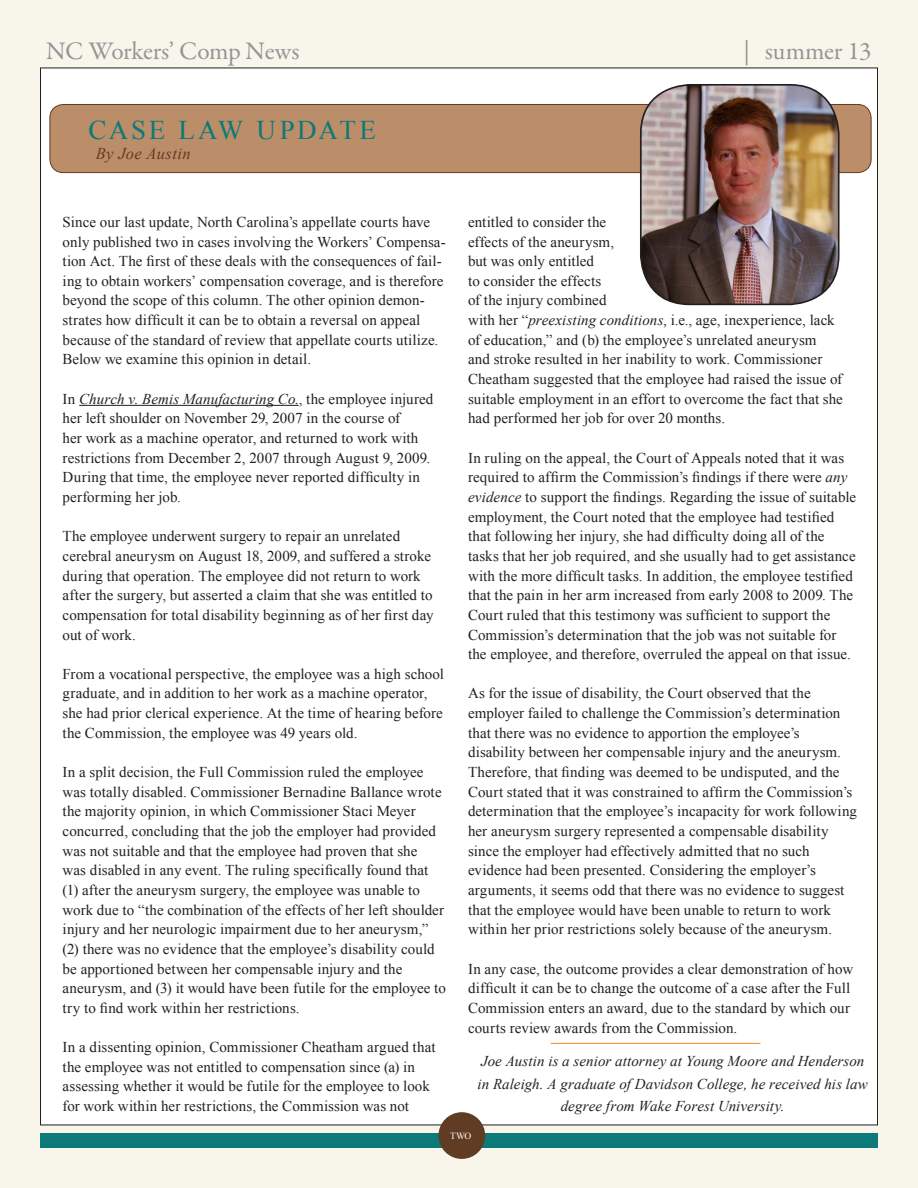
<style>
.page{position:relative;width:918px;height:1188px;background:#f8f6ea}
.page>*{position:absolute;margin:0;border:0;box-sizing:border-box;transform-origin:0 0}
.t1{font:27px "Times New Roman";letter-spacing:.095em;color:#0b7a78}
.folio{font:25.5px "Garamond Premr Pro";letter-spacing:-.02em;color:#939598}
.t2{font:italic 16.5px "Times New Roman";letter-spacing:.02em;color:#613c24}
.body{font:15px/19.6px "Times New Roman";letter-spacing:.005em;color:#231f20}
.body-2{font:italic 15px/22.5px "Times New Roman";letter-spacing:.005em;color:#231f20;text-align:center}
.t3{font:9.45px "Times New Roman";color:#fff}
.s1{font-style:italic}
</style>
<div class="page">
<div style="left:40px;top:68px;width:838px;height:1057px;background:#fff"></div>
<div style="left:50px;top:104px;width:821px;height:69px;background:#bb8d69;border-radius:14px"></div>
<div style="left:50px;top:104px;width:822px;height:69px;border:1px solid #613c24;border-radius:14px"></div>
<div style="left:40px;top:1133px;width:838px;height:15px;background:#0b7a78"></div>
<div style="left:438px;top:1112px;width:47px;height:47px;background:#613c24;border-radius:50%"></div>
<hr style="left:79px;top:405px;width:220px;height:1px;background:#231f20">
<img style="left:641px;top:85px;width:198px;height:219px">
<div style="left:640px;top:84px;width:200px;height:221px;border:2px solid #231f20;border-radius:49px"></div>
<hr style="left:551px;top:1043px;width:210px;height:1px;background:#f69733">
<p class="folio" style="left:46px;top:36px;width:255px">NC Workers’ Comp News</p>
<p class="folio" style="left:743px;top:36px;width:130px">| summer 13</p>
<p class="t1" style="left:88px;top:112px;width:289px">CASE LAW UPDATE</p>
<p class="t2" style="left:96px;top:142px;width:96px">By Joe Austin</p>
<p class="body" style="left:63px;top:212px;width:385px">Since our last update, North Carolina’s appellate courts have only published two in cases involving the Workers’ Compensa&shy;tion Act. The first of these deals with the consequences of fail&shy;ing to obtain workers’ compensation coverage, and is therefore beyond the scope of this column. The other opinion demon&shy;strates how difficult it can be to obtain a reversal on appeal because of the standard of review that appellate courts utilize.<br>Below we examine this opinion in detail.</p>
<p class="body" style="left:63px;top:389px;width:372px">In <span class="s1">Church v. Bemis Manufacturing Co.</span>, the employee injured her left shoulder on November 29, 2007 in the course of<br>her work as a machine operator, and returned to work with restrictions from December 2, 2007 through August 9, 2009.<br>During that time, the employee never reported difficulty in performing her job.</p>
<p class="body" style="left:63px;top:526px;width:373px">The employee underwent surgery to repair an unrelated cerebral aneurysm on August 18, 2009, and suffered a stroke during that operation. The employee did not return to work after the surgery, but asserted a claim that she was entitled to compensation for total disability beginning as of her first day out of work.</p>
<p class="body" style="left:63px;top:664px;width:383px">From a vocational perspective, the employee was a high school graduate, and in addition to her work as a machine operator, she had prior clerical experience. At the time of hearing before the Commission, the employee was 49 years old.</p>
<p class="body" style="left:63px;top:762px;width:385px">In a split decision, the Full Commission ruled the employee was totally disabled. Commissioner Bernadine Ballance wrote the majority opinion, in which Commissioner Staci Meyer concurred, concluding that the job the employer had provided was not suitable and that the employee had proven that she<br>was disabled in any event. The ruling specifically found that (1) after the aneurysm surgery, the employee was unable to work due to “the combination of the effects of her left shoulder injury and her neurologic impairment due to her aneurysm,” (2) there was no evidence that the employee’s disability could be apportioned between her compensable injury and the aneurysm, and (3) it would have been futile for the employee to try to find work within her restrictions.</p>
<p class="body" style="left:63px;top:1037px;width:374px">In a dissenting opinion, Commissioner Cheatham argued that the employee was not entitled to compensation since (a) in assessing whether it would be futile for the employee to look for work within her restrictions, the Commission was not</p>
<p class="body" style="left:468px;top:212px;width:376px">entitled to consider the<br>effects of the aneurysm,<br>but was only entitled<br>to consider the effects<br>of the injury combined<br>with her “<span class="s1">preexisting conditions</span>, i.e., age, inexperience, lack of education,” and (b) the employee’s unrelated aneurysm<br>and stroke resulted in her inability to work. Commissioner Cheatham suggested that the employee had raised the issue of suitable employment in an effort to overcome the fact that she had performed her job for over 20 months.</p>
<p class="body" style="left:468px;top:448px;width:390px">In ruling on the appeal, the Court of Appeals noted that it was required to affirm the Commission’s findings if there were <span class="s1">any evidence</span> to support the findings. Regarding the issue of suitable employment, the Court noted that the employee had testified that following her injury, she had difficulty doing all of the tasks that her job required, and she usually had to get assistance with the more difficult tasks. In addition, the employee testified that the pain in her arm increased from early 2008 to 2009. The Court ruled that this testimony was sufficient to support the Commission’s determination that the job was not suitable for the employee, and therefore, overruled the appeal on that issue.</p>
<p class="body" style="left:468px;top:683px;width:391px">As for the issue of disability, the Court observed that the employer failed to challenge the Commission’s determination that there was no evidence to apportion the employee’s disability between her compensable injury and the aneurysm.<br>Therefore, that finding was deemed to be undisputed, and the Court stated that it was constrained to affirm the Commission’s determination that the employee’s incapacity for work following her aneurysm surgery represented a compensable disability since the employer had effectively admitted that no such evidence had been presented. Considering the employer’s arguments, it seems odd that there was no evidence to suggest that the employee would have been unable to return to work within her prior restrictions solely because of the aneurysm.</p>
<p class="body" style="left:468px;top:959px;width:387px">In any case, the outcome provides a clear demonstration of how difficult it can be to change the outcome of a case after the Full Commission enters an award, due to the standard by which our courts review awards from the Commission.</p>
<p class="body-2" style="left:478px;top:1050px;width:392px">Joe Austin is a senior attorney at Young Moore and Henderson in Raleigh. A graduate of Davidson College, he received his law degree from Wake Forest University.</p>
<p class="t3" style="left:450px;top:1130px;width:23px">two</p>
</div>
